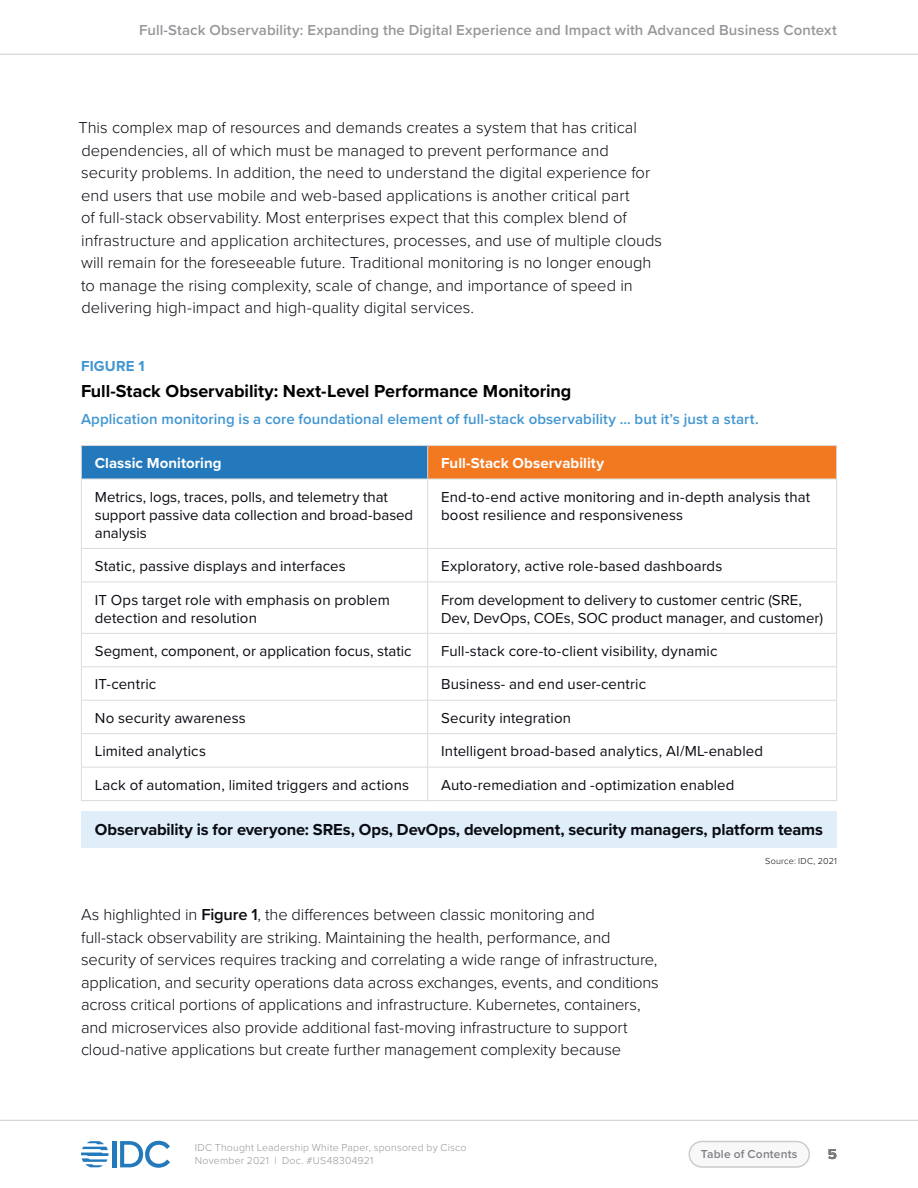
<style>
.page{position:relative;width:918px;height:1188px;background:#fff}
.page>*{position:absolute;margin:0;border:0;box-sizing:border-box;transform-origin:0 0}
.t1{font:700 18px "Proxima Nova";letter-spacing:-.005em;color:#000}
.t2{font:300 16.5px/22.5px "Proxima Nova";color:#0a0b13}
.t3{font:700 16.5px "Proxima Nova";letter-spacing:-.01em;color:#0a0b13}
.t4{font:15px/18px "Proxima Nova";letter-spacing:.005em;color:#0a0b13}
.t5{font:600 15px "Proxima Nova";letter-spacing:.005em;color:#4196d2}
.t6{font:600 15px "Proxima Nova";letter-spacing:.005em;color:#97979b}
.t7{font:700 15px "Proxima Nova";letter-spacing:.005em;color:#fff}
.t8{font:700 15px "Proxima Nova";letter-spacing:.01em;color:#4196d2}
.t9{font:700 15px "Proxima Nova";color:#000}
.t10{font:600 12px "Proxima Nova";letter-spacing:.015em;color:#808187}
.t11{font:300 10.5px/13.5px "Proxima Nova";letter-spacing:.02em;color:#97979b}
.t12{font:300 9px "Proxima Nova";letter-spacing:.025em;color:#0a0b13}
.s1{font-weight:600}
</style>
<div class="page">
<div style="left:689px;top:1142px;width:120px;height:25px;background:#f8f8f8;border-radius:13px"></div>
<div style="left:688px;top:1141px;width:122px;height:27px;border:2px solid #cccccb;border-radius:13px"></div>
<hr style="left:0;top:54px;width:918px;height:1px;background:#cccccb">
<hr style="left:0;top:1120px;width:918px;height:1px;background:#cccccb">
<hr style="left:113px;top:1141px;width:4px;height:26px;background:#2279bc">
<svg style="left:120px;top:1141px;width:50px;height:27px"></svg>
<svg style="left:81px;top:1141px;width:28px;height:26px"></svg>
<div style="left:81px;top:811px;width:756px;height:37px;background:#dfeef9"></div>
<div style="left:81px;top:446px;width:347px;height:33px;background:#2379bb"></div>
<div style="left:428px;top:446px;width:409px;height:33px;background:#f37921"></div>
<svg style="left:82px;top:581px;width:754px;height:186px"></svg>
<hr style="left:81px;top:445px;width:347px;height:1px;background:#dcdbdb">
<hr style="left:81px;top:446px;width:1px;height:33px;background:#dcdbdb">
<hr style="left:428px;top:445px;width:409px;height:1px;background:#dcdbdb">
<hr style="left:427px;top:446px;width:1px;height:33px;background:#dcdbdb">
<hr style="left:836px;top:446px;width:1px;height:33px;background:#dcdbdb">
<hr style="left:81px;top:479px;width:347px;height:1px;background:#dcdbdb">
<hr style="left:81px;top:479px;width:1px;height:69px;background:#dcdbdb">
<hr style="left:428px;top:479px;width:409px;height:1px;background:#dcdbdb">
<hr style="left:427px;top:479px;width:1px;height:69px;background:#dcdbdb">
<hr style="left:836px;top:479px;width:1px;height:69px;background:#dcdbdb">
<hr style="left:81px;top:548px;width:347px;height:1px;background:#dcdbdb">
<hr style="left:81px;top:549px;width:1px;height:33px;background:#dcdbdb">
<hr style="left:428px;top:548px;width:409px;height:1px;background:#dcdbdb">
<hr style="left:427px;top:549px;width:1px;height:33px;background:#dcdbdb">
<hr style="left:836px;top:549px;width:1px;height:33px;background:#dcdbdb">
<hr style="left:81px;top:582px;width:347px;height:1px;background:#dcdbdb">
<hr style="left:81px;top:582px;width:1px;height:51px;background:#dcdbdb">
<hr style="left:428px;top:582px;width:409px;height:1px;background:#dcdbdb">
<hr style="left:427px;top:582px;width:1px;height:51px;background:#dcdbdb">
<hr style="left:836px;top:582px;width:1px;height:51px;background:#dcdbdb">
<hr style="left:81px;top:633px;width:347px;height:1px;background:#dcdbdb">
<hr style="left:81px;top:634px;width:1px;height:32px;background:#dcdbdb">
<hr style="left:428px;top:633px;width:409px;height:1px;background:#dcdbdb">
<hr style="left:427px;top:634px;width:1px;height:32px;background:#dcdbdb">
<hr style="left:836px;top:634px;width:1px;height:32px;background:#dcdbdb">
<hr style="left:81px;top:666px;width:347px;height:1px;background:#dcdbdb">
<hr style="left:81px;top:667px;width:1px;height:33px;background:#dcdbdb">
<hr style="left:428px;top:666px;width:409px;height:1px;background:#dcdbdb">
<hr style="left:427px;top:667px;width:1px;height:33px;background:#dcdbdb">
<hr style="left:836px;top:667px;width:1px;height:33px;background:#dcdbdb">
<hr style="left:81px;top:700px;width:347px;height:1px;background:#dcdbdb">
<hr style="left:81px;top:701px;width:1px;height:32px;background:#dcdbdb">
<hr style="left:428px;top:700px;width:409px;height:1px;background:#dcdbdb">
<hr style="left:427px;top:701px;width:1px;height:32px;background:#dcdbdb">
<hr style="left:836px;top:701px;width:1px;height:32px;background:#dcdbdb">
<hr style="left:81px;top:733px;width:347px;height:1px;background:#dcdbdb">
<hr style="left:81px;top:734px;width:1px;height:33px;background:#dcdbdb">
<hr style="left:428px;top:733px;width:409px;height:1px;background:#dcdbdb">
<hr style="left:427px;top:734px;width:1px;height:33px;background:#dcdbdb">
<hr style="left:836px;top:734px;width:1px;height:33px;background:#dcdbdb">
<hr style="left:81px;top:767px;width:347px;height:1px;background:#dcdbdb">
<hr style="left:81px;top:768px;width:1px;height:32px;background:#dcdbdb">
<hr style="left:428px;top:767px;width:409px;height:1px;background:#dcdbdb">
<hr style="left:427px;top:768px;width:1px;height:32px;background:#dcdbdb">
<hr style="left:836px;top:768px;width:1px;height:32px;background:#dcdbdb">
<hr style="left:81px;top:800px;width:347px;height:1px;background:#dcdbdb">
<hr style="left:428px;top:800px;width:409px;height:1px;background:#dcdbdb">
<p class="t6" style="left:139px;top:18px;width:699px">Full-Stack Observability: Expanding the Digital Experience and Impact with Advanced Business Context</p>
<p class="t2" style="left:78px;top:115px;width:585px">This complex map of resources and demands creates a system that has critical dependencies, all of which must be managed to prevent performance and security problems. In addition, the need to understand the digital experience for end users that use mobile and web-based applications is another critical part<br>of full-stack observability. Most enterprises expect that this complex blend of infrastructure and application architectures, processes, and use of multiple clouds will remain for the foreseeable future. Traditional monitoring is no longer enough to manage the rising complexity, scale of change, and importance of speed in delivering high-impact and high-quality digital services.</p>
<p class="t8" style="left:81px;top:354px;width:65px">FIGURE 1</p>
<p class="t1" style="left:81px;top:378px;width:492px">Full-Stack Observability: Next-Level Performance Monitoring</p>
<p class="t5" style="left:81px;top:408px;width:679px">Application monitoring is a core foundational element of full-stack observability … but itʼs just a start.</p>
<p class="t7" style="left:95px;top:452px;width:128px">Classic Monitoring</p>
<p class="t7" style="left:441px;top:452px;width:164px">Full-Stack Observability</p>
<p class="t4" style="left:95px;top:487px;width:320px">Metrics, logs, traces, polls, and telemetry that support passive data collection and broad-based analysis</p>
<p class="t4" style="left:441px;top:487px;width:370px">End-to-end active monitoring and in-depth analysis that boost resilience and responsiveness</p>
<p class="t4" style="left:95px;top:556px;width:252px">Static, passive displays and interfaces</p>
<p class="t4" style="left:441px;top:556px;width:283px">Exploratory, active role-based dashboards</p>
<p class="t4" style="left:95px;top:590px;width:296px">IT Ops target role with emphasis on problem detection and resolution</p>
<p class="t4" style="left:441px;top:590px;width:383px">From development to delivery to customer centric (SRE,<br>Dev, DevOps, COEs, SOC product manager, and customer)</p>
<p class="t4" style="left:95px;top:641px;width:318px">Segment, component, or application focus, static</p>
<p class="t4" style="left:441px;top:641px;width:278px">Full-stack core-to-client visibility, dynamic</p>
<p class="t4" style="left:95px;top:675px;width:63px">IT-centric</p>
<p class="t4" style="left:441px;top:675px;width:206px">Business- and end user-centric</p>
<p class="t4" style="left:95px;top:708px;width:152px">No security awareness</p>
<p class="t4" style="left:441px;top:708px;width:131px">Security integration</p>
<p class="t4" style="left:95px;top:742px;width:113px">Limited analytics</p>
<p class="t4" style="left:441px;top:742px;width:323px">Intelligent broad-based analytics, AI/ML-enabled</p>
<p class="t4" style="left:95px;top:775px;width:316px">Lack of automation, limited triggers and actions</p>
<p class="t4" style="left:441px;top:775px;width:295px">Auto-remediation and -optimization enabled</p>
<p class="t3" style="left:95px;top:817px;width:730px">Observability is for everyone: SREs, Ops, DevOps, development, security managers, platform teams</p>
<p class="t2" style="left:81px;top:903px;width:579px">As highlighted in <span class="s1">Figure 1</span>, the differences between classic monitoring and full-stack observability are striking. Maintaining the health, performance, and security of services requires tracking and correlating a wide range of infrastructure, application, and security operations data across exchanges, events, and conditions across critical portions of applications and infrastructure. Kubernetes, containers, and microservices also provide additional fast-moving infrastructure to support cloud-native applications but create further management complexity because</p>
<p class="t11" style="left:195px;top:1140px;width:273px">IDC Thought Leadership White Paper, sponsored by Cisco<br>November 2021 | Doc. #US48304921</p>
<p class="t12" style="left:765px;top:855px;width:73px">Source: IDC, 2021</p>
<p class="t10" style="left:701px;top:1145px;width:98px">Table of Contents</p>
<p class="t9" style="left:828px;top:1142px;width:11px">5</p>
</div>
